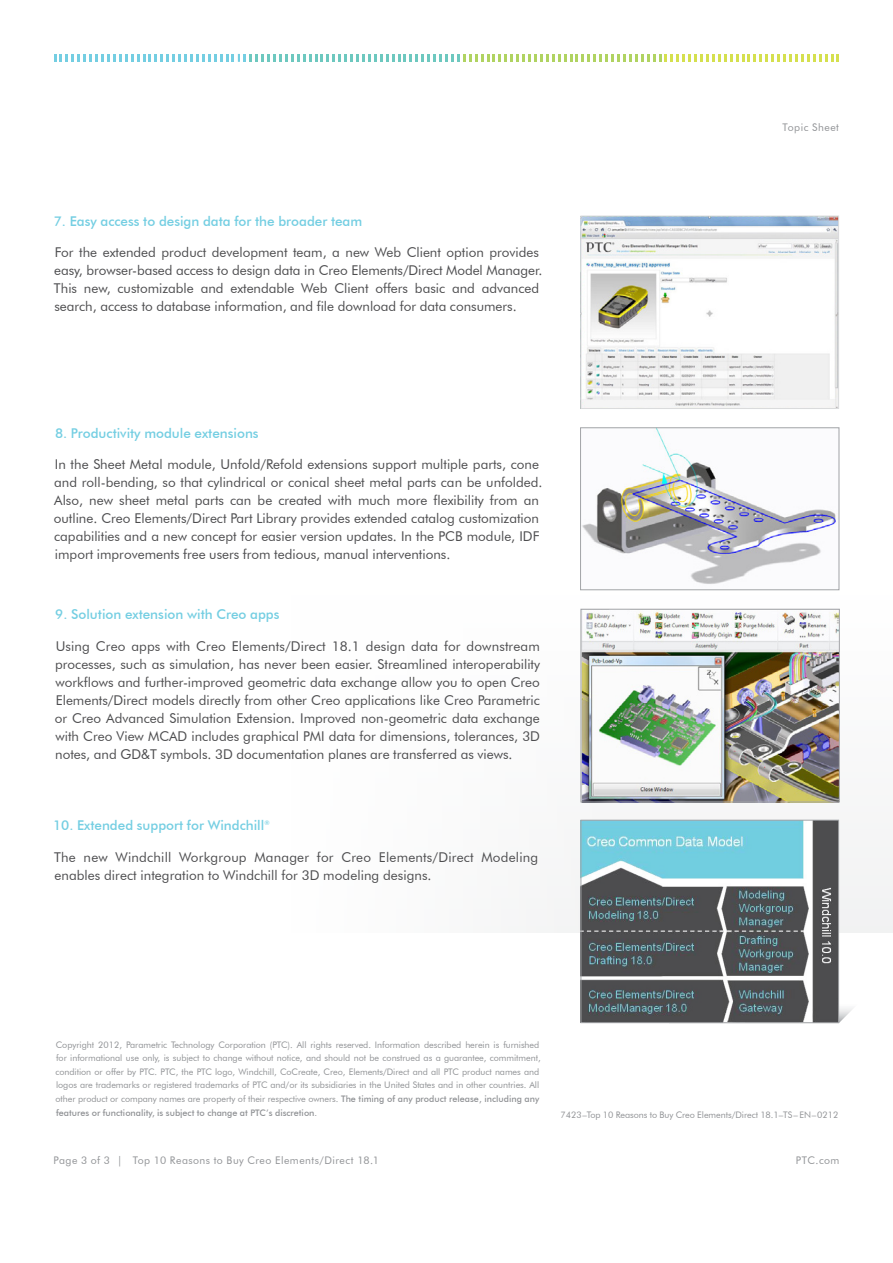
<style>
.page{position:relative;width:893px;height:1263px;background:#fff}
.page>*{position:absolute;margin:0;border:0;box-sizing:border-box;transform-origin:0 0}
.t1{font:13.5px/18px "Futura BT";color:#4d4d4f}
.t2{font:500 13.5px "Futura BT";color:#74cee2}
.t3{font:10.5px "Futura BT";letter-spacing:.045em;color:#919396}
.t4{font:9px/13.5px "Futura BT";letter-spacing:-.005em;color:#919396}
.s1{font-weight:500}
</style>
<div class="page">
<svg style="left:54px;top:54px;width:785px;height:8px"></svg>
<img style="left:839px;top:1004px;width:14px;height:19px">
<img style="left:582px;top:218px;width:255px;height:189px">
<div style="left:580px;top:216px;width:259px;height:193px;border:1px solid #dadbdc"></div>
<img style="left:582px;top:429px;width:254px;height:155px">
<div style="left:580px;top:427px;width:259px;height:163px;border:1px solid #a2a4a7"></div>
<img style="left:582px;top:611px;width:256px;height:189px">
<div style="left:580px;top:609px;width:260px;height:193px;border:1px solid #a2a4a7"></div>
<img style="left:582px;top:822px;width:255px;height:199px">
<div style="left:580px;top:820px;width:259px;height:203px;border:1px solid #a2a4a7"></div>
<p class="t2" style="left:54px;top:213px;width:310px">7. Easy access to design data for the broader team</p>
<p class="t1" style="left:54px;top:243px;width:490px">For the extended product development team, a new Web Client option provides easy, browser-based access to design data in Creo Elements/Direct Model Manager.<br>This new, customizable and extendable Web Client offers basic and advanced search, access to database information, and file download for data consumers.</p>
<p class="t2" style="left:55px;top:425px;width:205px">8. Productivity module extensions</p>
<p class="t1" style="left:54px;top:455px;width:490px">In the Sheet Metal module, Unfold/Refold extensions support multiple parts, cone and roll-bending, so that cylindrical or conical sheet metal parts can be unfolded.<br>Also, new sheet metal parts can be created with much more flexibility from an outline. Creo Elements/Direct Part Library provides extended catalog customization capabilities and a new concept for easier version updates. In the PCB module, IDF import improvements free users from tedious, manual interventions.</p>
<p class="t2" style="left:55px;top:606px;width:226px">9. Solution extension with Creo apps</p>
<p class="t1" style="left:55px;top:637px;width:487px;text-align:justify">Using Creo apps with Creo Elements/Direct 18.1 design data for downstream processes, such as simulation, has never been easier. Streamlined interoperability workflows and further-improved geometric data exchange allow you to open Creo Elements/Direct models directly from other Creo applications like Creo Parametric or Creo Advanced Simulation Extension. Improved non-geometric data exchange with Creo View MCAD includes graphical PMI data for dimensions, tolerances, 3D notes, and GD&amp;T symbols. 3D documentation planes are transferred as views.</p>
<p class="t2" style="left:53px;top:817px;width:218px">10. Extended support for Windchill<sup>®</sup></p>
<p class="t1" style="left:54px;top:848px;width:486px">The new Windchill Workgroup Manager for Creo Elements/Direct Modeling enables direct integration to Windchill for 3D modeling designs.</p>
<p class="t3" style="left:783px;top:121px;width:58px">Topic Sheet</p>
<p class="t4" style="left:56px;top:1038px;width:487px">Copyright 2012, Parametric Technology Corporation (PTC). All rights reserved. Information described herein is furnished for informational use only, is subject to change without notice, and should not be construed as a guarantee, commitment, condition or offer by PTC. PTC, the PTC logo, Windchill, CoCreate, Creo, Elements/Direct and all PTC product names and logos are trademarks or registered trademarks of PTC and/or its subsidiaries in the United States and in other countries. All other product or company names are property of their respective owners. <span class="s1">The timing of any product release, including any features or functionality, is subject to change at PTC’s discretion.</span></p>
<p class="t4" style="left:561px;top:1108px;width:279px">7423–Top 10 Reasons to Buy Creo Elements/Direct 18.1–TS–EN–0212</p>
<p class="t3" style="left:53px;top:1154px;width:327px">Page 3 of 3 | Top 10 Reasons to Buy Creo Elements/Direct 18.1</p>
<p class="t3" style="left:796px;top:1154px;width:45px">PTC.com</p>
</div>
